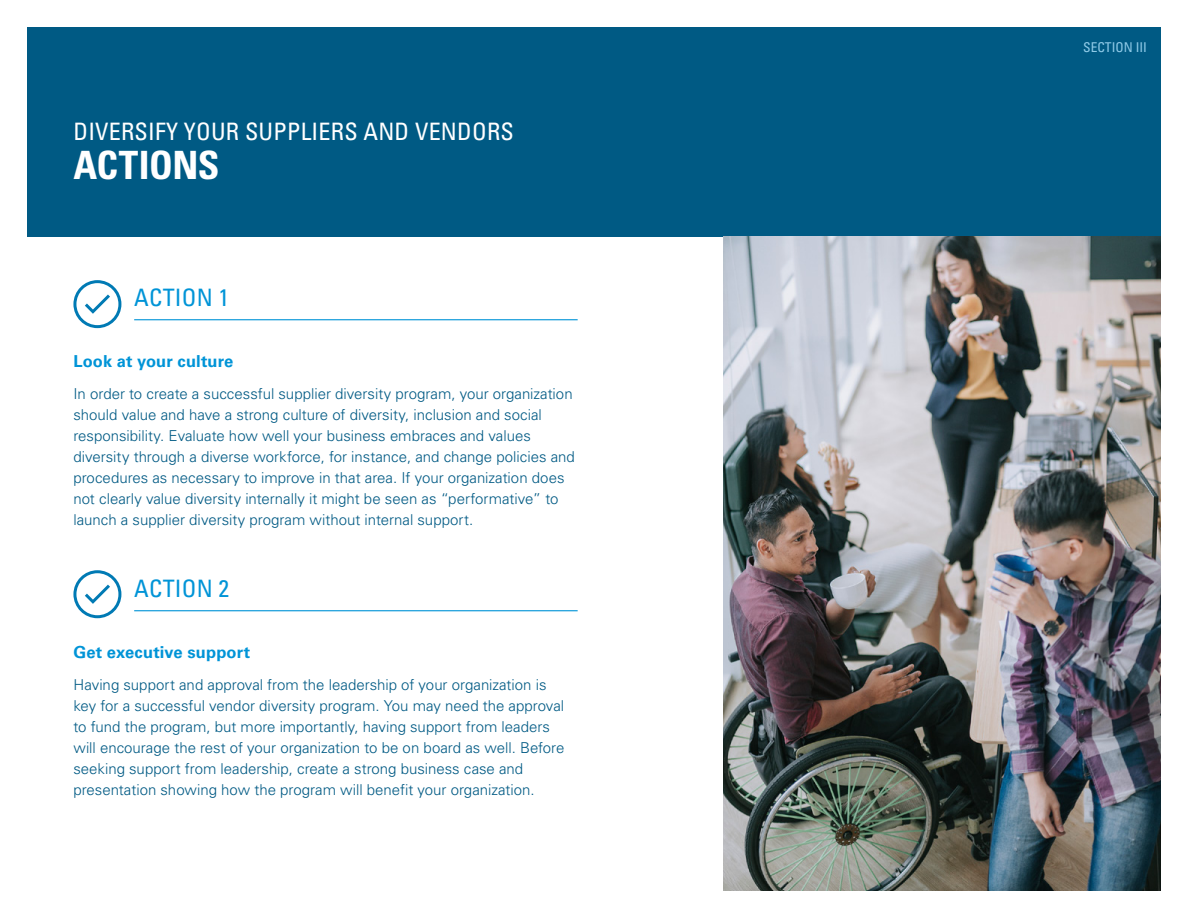
<style>
.page{position:relative;width:1188px;height:918px;background:#fff}
.page>*{position:absolute;margin:0;border:0;box-sizing:border-box;transform-origin:0 0}
.t1{font:700 condensed 39px "Univers";letter-spacing:-.015em;color:#fff}
.t2{font:condensed 24px "Univers";letter-spacing:.01em;color:#fff}
.t3{font:condensed 24px "Univers";letter-spacing:.01em;color:#0094d7}
.t4{font:700 16.5px "Univers LT Std";letter-spacing:.01em;color:#0094d7}
.t5{font:300 15px/21px "Univers";color:#005a84}
.t6{font:condensed 13.5px "Univers";color:#8fcae7}
</style>
<div class="page">
<hr style="left:134px;top:610px;width:444px;height:1px;background:#0094d7">
<hr style="left:134px;top:319px;width:444px;height:1px;background:#0094d7">
<div style="left:27px;top:27px;width:1134px;height:210px;background:#005a84"></div>
<svg style="left:73px;top:280px;width:48px;height:48px"></svg>
<svg style="left:73px;top:570px;width:48px;height:48px"></svg>
<img style="left:724px;top:237px;width:437px;height:654px">
<p class="t2" style="left:73px;top:117px;width:442px">DIVERSIFY YOUR SUPPLIERS AND VENDORS</p>
<p class="t1" style="left:73px;top:142px;width:148px">ACTIONS</p>
<h2 class="t3" style="left:134px;top:282px;width:97px">ACTION 1</h2>
<p class="t4" style="left:73px;top:352px;width:162px">Look at your culture</p>
<p class="t5" style="left:73px;top:383px;width:503px">In order to create a successful supplier diversity program, your organization should value and have a strong culture of diversity, inclusion and social responsibility. Evaluate how well your business embraces and values diversity through a diverse workforce, for instance, and change policies and procedures as necessary to improve in that area. If your organization does not clearly value diversity internally it might be seen as “performative” to launch a supplier diversity program without internal support.</p>
<h2 class="t3" style="left:134px;top:573px;width:97px">ACTION 2</h2>
<p class="t4" style="left:73px;top:643px;width:178px">Get executive support</p>
<p class="t5" style="left:73px;top:674px;width:492px">Having support and approval from the leadership of your organization is key for a successful vendor diversity program. You may need the approval to fund the program, but more importantly, having support from leaders will encourage the rest of your organization to be on board as well. Before seeking support from leadership, create a strong business case and presentation showing how the program will benefit your organization.</p>
<p class="t6" style="left:1083px;top:39px;width:65px">SECTION III</p>
</div>
